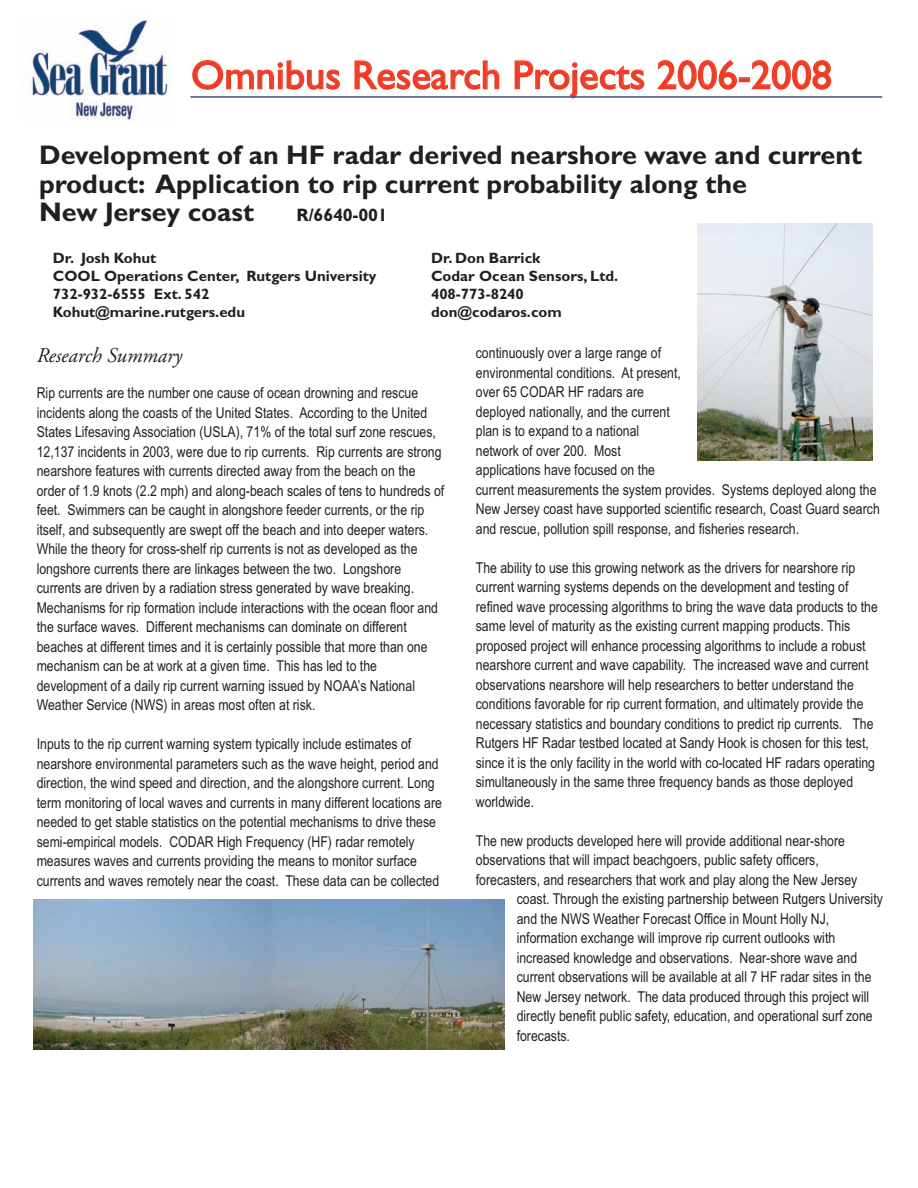
<style>
.page{position:relative;width:918px;height:1188px;background:#fff}
.page>*{position:absolute;margin:0;border:0;box-sizing:border-box;transform-origin:0 0}
.t1{font:40.5px "Gill Sans";color:#ef3c25}
.t2{font:700 27px/28.5px "Gill Sans";color:#231f20}
.t3{font:italic 21px "Adobe Garamond";color:#231f20}
.t4{font:700 18px "Gill Sans";letter-spacing:-.01em;color:#231f20}
.t5{font:15px/19.5px "Arial Narrow";color:#231f20}
.t6{font:700 15px/18px "Gill Sans";color:#231f20}
</style>
<div class="page">
<img style="left:34px;top:900px;width:471px;height:149px">
<img style="left:29px;top:15px;width:143px;height:108px">
<hr style="left:190px;top:96px;width:692px;height:2px;background:#435183">
<img style="left:698px;top:223px;width:175px;height:237px">
<h1 class="t1" style="left:191px;top:60px;width:642px">Omnibus Research Projects 2006-2008</h1>
<h2 class="t2" style="left:39px;top:141px;width:825px">Development of an HF radar derived nearshore wave and current product: Application to rip current probability along the<br>New Jersey coast</h2>
<p class="t4" style="left:297px;top:204px;width:93px">R/6640-001</p>
<p class="t6" style="left:431px;top:248px;width:189px">Dr. Don Barrick<br>Codar Ocean Sensors, Ltd.<br>408-773-8240 don@codaros.com</p>
<p class="t6" style="left:53px;top:248px;width:325px">Dr. Josh Kohut<br>COOL Operations Center, Rutgers University<br>732-932-6555 Ext. 542<br>Kohut@marine.rutgers.edu</p>
<h3 class="t3" style="left:37px;top:347px;width:147px">Research Summary</h3>
<p class="t5" style="left:37px;top:383px;width:409px">Rip currents are the number one cause of ocean drowning and rescue incidents along the coasts of the United States. According to the United States Lifesaving Association (USLA), 71% of the total surf zone rescues, 12,137 incidents in 2003, were due to rip currents. Rip currents are strong nearshore features with currents directed away from the beach on the order of 1.9 knots (2.2 mph) and along-beach scales of tens to hundreds of feet. Swimmers can be caught in alongshore feeder currents, or the rip itself, and subsequently are swept off the beach and into deeper waters.<br>While the theory for cross-shelf rip currents is not as developed as the longshore currents there are linkages between the two. Longshore currents are driven by a radiation stress generated by wave breaking.<br>Mechanisms for rip formation include interactions with the ocean floor and the surface waves. Different mechanisms can dominate on different beaches at different times and it is certainly possible that more than one mechanism can be at work at a given time. This has led to the development of a daily rip current warning issued by NOAA’s National Weather Service (NWS) in areas most often at risk.</p>
<p class="t5" style="left:37px;top:734px;width:407px">Inputs to the rip current warning system typically include estimates of nearshore environmental parameters such as the wave height, period and direction, the wind speed and direction, and the alongshore current. Long term monitoring of local waves and currents in many different locations are needed to get stable statistics on the potential mechanisms to drive these semi-empirical models. CODAR High Frequency (HF) radar remotely measures waves and currents providing the means to monitor surface currents and waves remotely near the coast. These data can be collected</p>
<p class="t5" style="left:476px;top:343px;width:406px">continuously over a large range of<br>environmental conditions. At present,<br>over 65 CODAR HF radars are<br>deployed nationally, and the current<br>plan is to expand to a national<br>network of over 200. Most<br>applications have focused on the<br>current measurements the system provides. Systems deployed along the New Jersey coast have supported scientific research, Coast Guard search and rescue, pollution spill response, and fisheries research.</p>
<p class="t5" style="left:476px;top:558px;width:404px">The ability to use this growing network as the drivers for nearshore rip current warning systems depends on the development and testing of refined wave processing algorithms to bring the wave data products to the same level of maturity as the existing current mapping products. This proposed project will enhance processing algorithms to include a robust nearshore current and wave capability. The increased wave and current observations nearshore will help researchers to better understand the conditions favorable for rip current formation, and ultimately provide the necessary statistics and boundary conditions to predict rip currents. The Rutgers HF Radar testbed located at Sandy Hook is chosen for this test, since it is the only facility in the world with co-located HF radars operating simultaneously in the same three frequency bands as those deployed worldwide.</p>
<p class="t5" style="left:476px;top:831px;width:371px">The new products developed here will provide additional near-shore</p>
<p class="t5" style="left:476px;top:850px;width:345px">observations that will impact beachgoers, public safety officers,</p>
<p class="t5" style="left:476px;top:870px;width:383px">forecasters, and researchers that work and play along the New Jersey</p>
<p class="t5" style="left:517px;top:889px;width:368px">coast. Through the existing partnership between Rutgers University</p>
<p class="t5" style="left:517px;top:909px;width:314px">and the NWS Weather Forecast Office in Mount Holly NJ,</p>
<p class="t5" style="left:517px;top:928px;width:320px">information exchange will improve rip current outlooks with</p>
<p class="t5" style="left:517px;top:948px;width:342px">increased knowledge and observations. Near-shore wave and</p>
<p class="t5" style="left:517px;top:967px;width:356px">current observations will be available at all 7 HF radar sites in the</p>
<p class="t5" style="left:517px;top:987px;width:354px">New Jersey network. The data produced through this project will</p>
<p class="t5" style="left:517px;top:1006px;width:358px">directly benefit public safety, education, and operational surf zone</p>
<p class="t5" style="left:517px;top:1026px;width:55px">forecasts.</p>
</div>
